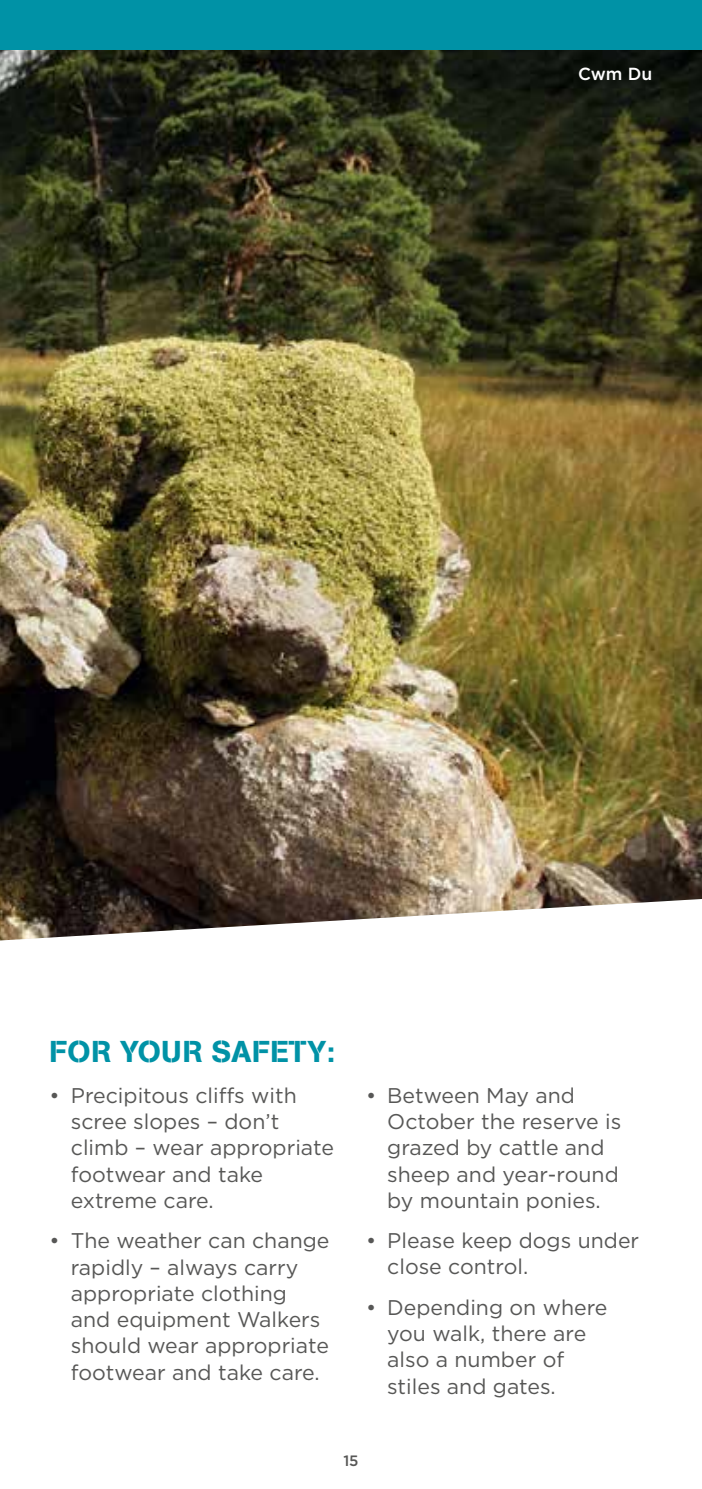
<style>
.page{position:relative;width:702px;height:1489px;background:#fff}
.page>*{position:absolute;margin:0;border:0;box-sizing:border-box;transform-origin:0 0}
.t1{font:30px "AG Book Stencil";letter-spacing:.02em;color:#0092a6}
.t2{font:21.25px/26.2px "Gotham";color:#575756}
.t3{font:500 17.5px "Gotham";color:#fff}
.t4{font:500 15px "Gotham";color:#575756}
</style>
<div class="page">
<img style="left:0;top:50px;width:702px;height:838px">
<svg style="left:0;top:888px;width:702px;height:53px"></svg>
<div style="left:0;top:0;width:702px;height:50px;background:#0092a6"></div>
<p class="t3" style="left:578px;top:62px;width:76px">Cwm Du</p>
<h1 class="t1" style="left:50px;top:1033px;width:287px">FOR YOUR SAFETY:</h1>
<p class="t2" style="left:71px;top:1081px;width:264px;text-indent:-21px">• Precipitous cliffs with scree slopes – don’t climb – wear appropriate footwear and take extreme care.</p>
<p class="t2" style="left:71px;top:1227px;width:260px;text-indent:-21px">• The weather can change rapidly – always carry appropriate clothing and equipment Walkers should wear appropriate footwear and take care.</p>
<p class="t2" style="left:387px;top:1081px;width:235px;text-indent:-21px">• Between May and<br>October the reserve is grazed by cattle and sheep and year-round by mountain ponies.</p>
<p class="t2" style="left:387px;top:1226px;width:253px;text-indent:-21px">• Please keep dogs under close control.</p>
<p class="t2" style="left:387px;top:1293px;width:222px;text-indent:-21px">• Depending on where you walk, there are also a number of stiles and gates.</p>
<p class="t4" style="left:343px;top:1450px;width:17px">15</p>
</div>
